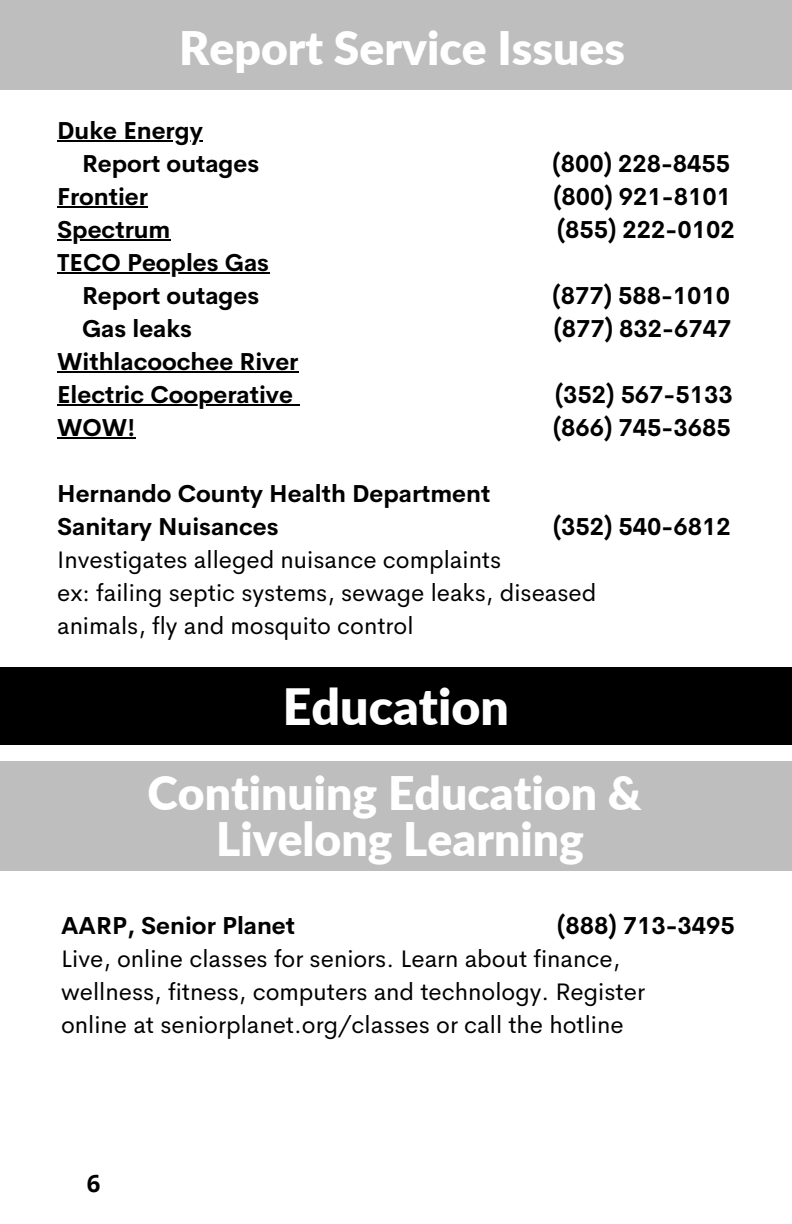
<style>
.page{position:relative;width:792px;height:1224px;background:#fff}
.page>*{position:absolute;margin:0;border:0;box-sizing:border-box;transform-origin:0 0}
.t1{font:900 50px "Lato";color:#fff}
.t2{font:900 46.2px/46.4px "Lato";color:#fff;text-align:center}
.t3{font:700 24px/33px "Cerebri Sans";color:#000}
.t4{font:24px/33px "Cerebri Sans";color:#000}
.t5{font:700 24px "Open Sans";color:#000}
</style>
<div class="page">
<div style="left:0;top:761px;width:792px;height:110px;background:#bebebe"></div>
<div style="left:0;top:667px;width:792px;height:78px;background:#000"></div>
<div style="left:0;top:0;width:792px;height:90px;background:#bebebe"></div>
<hr style="left:57px;top:140px;width:146px;height:2px;background:#000">
<hr style="left:57px;top:206px;width:91px;height:2px;background:#000">
<hr style="left:57px;top:239px;width:114px;height:2px;background:#000">
<hr style="left:57px;top:272px;width:212px;height:2px;background:#000">
<hr style="left:57px;top:371px;width:242px;height:2px;background:#000">
<hr style="left:57px;top:404px;width:236px;height:2px;background:#000">
<svg style="left:293px;top:404px;width:6px;height:2px"></svg>
<hr style="left:57px;top:437px;width:78px;height:2px;background:#000">
<h2 class="t2" style="left:179px;top:24px;width:447px">Report Service Issues</h2>
<p class="t3" style="left:82px;top:114px;width:179px;text-indent:-25px">Duke Energy<br>Report outages</p>
<p class="t3" style="left:553px;top:147px;width:179px">(800) 228-8455</p>
<p class="t3" style="left:57px;top:180px;width:92px">Frontier</p>
<p class="t3" style="left:553px;top:180px;width:179px">(800) 921-8101</p>
<p class="t3" style="left:57px;top:213px;width:115px">Spectrum</p>
<p class="t3" style="left:557px;top:213px;width:179px">(855) 222-0102</p>
<p class="t3" style="left:82px;top:246px;width:188px;text-indent:-25px">TECO Peoples Gas<br>Report outages</p>
<p class="t3" style="left:553px;top:279px;width:179px">(877) 588-1010</p>
<p class="t3" style="left:82px;top:312px;width:111px">Gas leaks</p>
<p class="t3" style="left:554px;top:312px;width:179px">(877) 832-6747</p>
<p class="t3" style="left:57px;top:345px;width:243px">Withlacoochee River<br>Electric Cooperative</p>
<p class="t3" style="left:555px;top:378px;width:179px">(352) 567-5133</p>
<p class="t3" style="left:57px;top:411px;width:80px">WOW!</p>
<p class="t3" style="left:553px;top:411px;width:179px">(866) 745-3685</p>
<p class="t3" style="left:57px;top:477px;width:435px">Hernando County Health Department<br>Sanitary Nuisances</p>
<p class="t3" style="left:553px;top:510px;width:179px">(352) 540-6812</p>
<p class="t4" style="left:57px;top:543px;width:541px">Investigates alleged nuisance complaints<br>ex: failing septic systems, sewage leaks, diseased animals, fly and mosquito control</p>
<h1 class="t1" style="left:283px;top:676px;width:228px">Education</h1>
<h2 class="t2" style="left:148px;top:769px;width:496px">Continuing Education &amp;<br>Livelong Learning</h2>
<p class="t3" style="left:61px;top:910px;width:235px">AARP, Senior Planet</p>
<p class="t3" style="left:557px;top:910px;width:179px">(888) 713-3495</p>
<p class="t4" style="left:61px;top:943px;width:585px">Live, online classes for seniors. Learn about finance, wellness, fitness, computers and technology. Register online at seniorplanet.org/classes or call the hotline</p>
<p class="t5" style="left:87px;top:1166px;width:15px">6</p>
</div>
